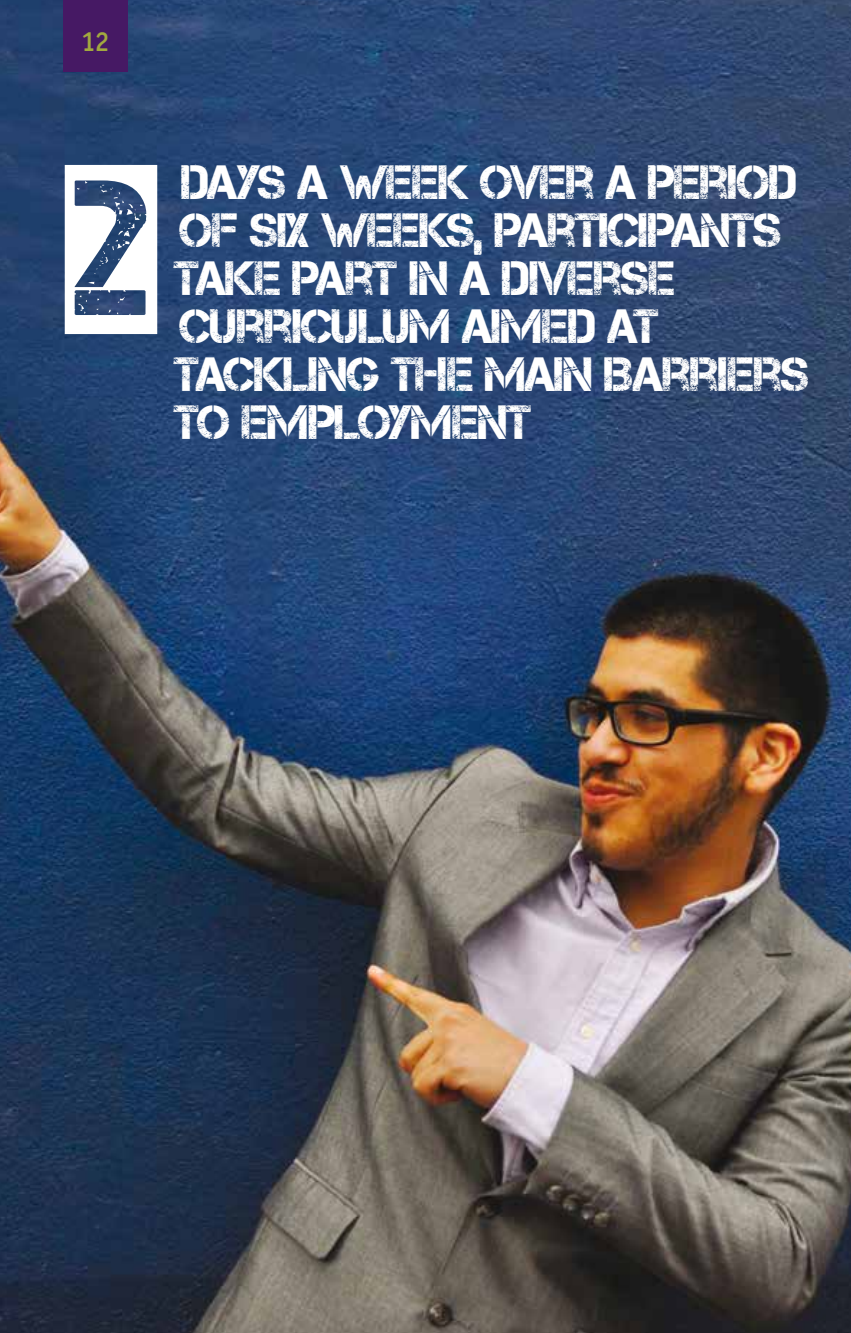
<style>
.page{position:relative;width:851px;height:1333px;background:#fff}
.page>*{position:absolute;margin:0;border:0;box-sizing:border-box;transform-origin:0 0}
.t1{font:192px "Captureit 2";color:#fff}
.t2{font:48px/48px "Captureit";letter-spacing:-.025em;color:#fff}
.t3{font:500 28px "ITC Officina Sans";color:#a2a93f}
</style>
<div class="page">
<img style="left:0;top:0;width:850px;height:1332px">
<div style="left:64px;top:0;width:64px;height:71px;background:#461964"></div>
<p class="t3" style="left:81px;top:25px;width:29px">12</p>
<h1 class="t1" style="left:65px;top:162px;width:93px">2</h1>
<p class="t2" style="left:173px;top:158px;width:637px">DAYS A WEEK OVER A PERIOD<br>OF SIX WEEKS, PARTICIPANTS<br>TAKE PART IN A DIVERSE<br>CURRICULUM AIMED AT<br>TACKLING THE MAIN BARRIERS<br>TO EMPLOYMENT</p>
</div>
